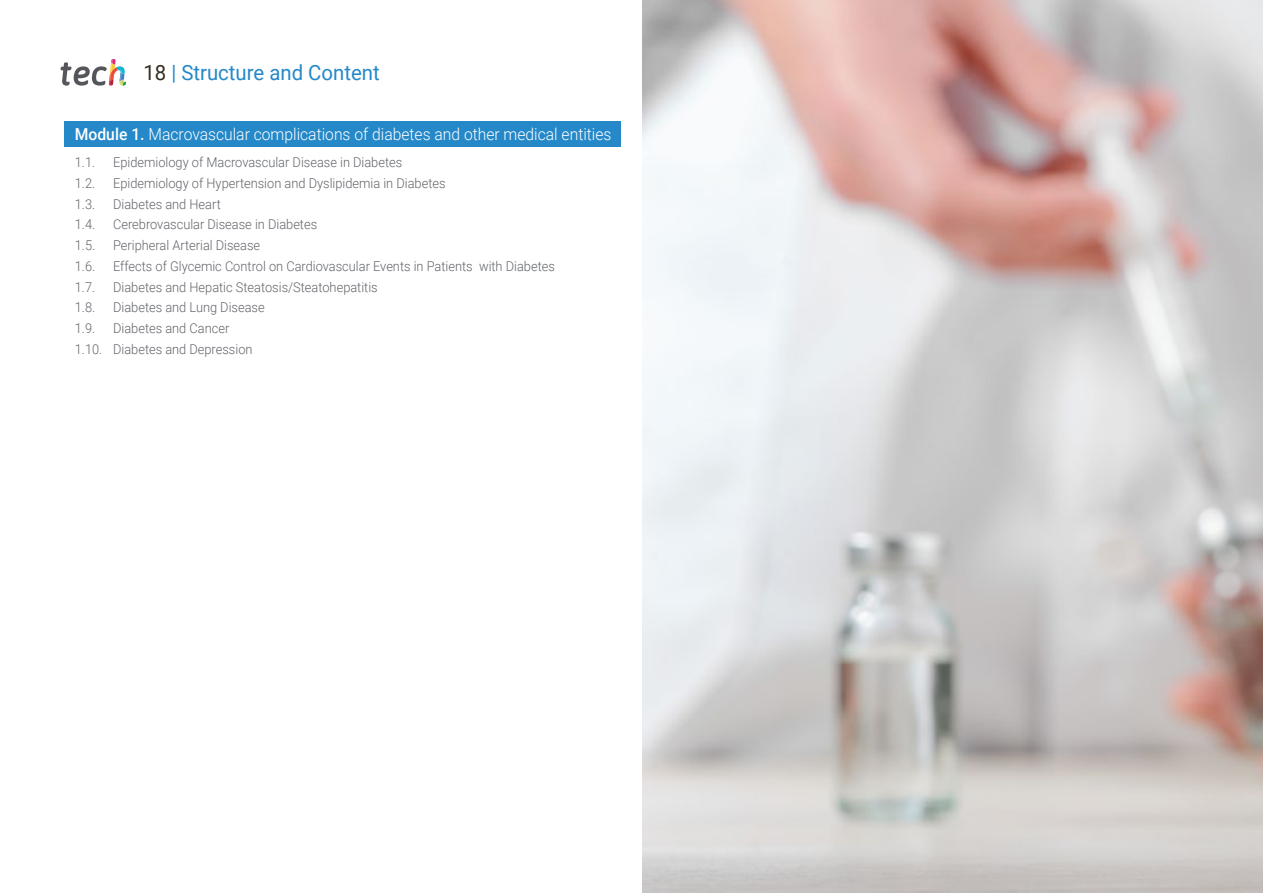
<style>
.page{position:relative;width:1263px;height:893px;background:#fff}
.page>*{position:absolute;margin:0;border:0;box-sizing:border-box;transform-origin:0 0}
.t1{font:21px "Roboto";color:#2488c9}
.t2{font:300 16.5px "Roboto";color:#fff;scale:.95 1}
.t3{font:300 13.5px/20.7px "Roboto";color:#61646a;scale:.95 1}
.s1{color:#312e20}
.s2{font-weight:500}
</style>
<div class="page">
<div style="left:64px;top:121px;width:557px;height:25px;background:#2488c9"></div>
<img style="left:642px;top:0;width:621px;height:893px">
<svg style="left:61px;top:59px;width:65px;height:27px"></svg>
<h1 class="t1" style="left:144px;top:57px;width:238px"><span class="s1">18</span> | Structure and Content</h1>
<p class="t2" style="left:75px;top:123px;width:566px"><span class="s2">Module 1.</span> Macrovascular complications of diabetes and other medical entities</p>
<p class="t3" style="left:75px;top:151px;width:23px">1.1.</p>
<p class="t3" style="left:113px;top:151px;width:306px">Epidemiology of Macrovascular Disease in Diabetes</p>
<p class="t3" style="left:75px;top:172px;width:23px">1.2.</p>
<p class="t3" style="left:113px;top:172px;width:351px">Epidemiology of Hypertension and Dyslipidemia in Diabetes</p>
<p class="t3" style="left:75px;top:193px;width:23px">1.3.</p>
<p class="t3" style="left:113px;top:193px;width:115px">Diabetes and Heart</p>
<p class="t3" style="left:75px;top:214px;width:23px">1.4.</p>
<p class="t3" style="left:113px;top:214px;width:216px">Cerebrovascular Disease in Diabetes</p>
<p class="t3" style="left:75px;top:234px;width:23px">1.5.</p>
<p class="t3" style="left:113px;top:234px;width:156px">Peripheral Arterial Disease</p>
<p class="t3" style="left:75px;top:255px;width:23px">1.6.</p>
<p class="t3" style="left:113px;top:255px;width:467px">Effects of Glycemic Control on Cardiovascular Events in Patients with Diabetes</p>
<p class="t3" style="left:75px;top:276px;width:23px">1.7.</p>
<p class="t3" style="left:113px;top:276px;width:280px">Diabetes and Hepatic Steatosis/Steatohepatitis</p>
<p class="t3" style="left:75px;top:297px;width:23px">1.8.</p>
<p class="t3" style="left:113px;top:297px;width:161px">Diabetes and Lung Disease</p>
<p class="t3" style="left:75px;top:317px;width:23px">1.9.</p>
<p class="t3" style="left:75px;top:317px;width:189px;text-indent:38px">Diabetes and Cancer<br>1.10. Diabetes and Depression</p>
</div>
